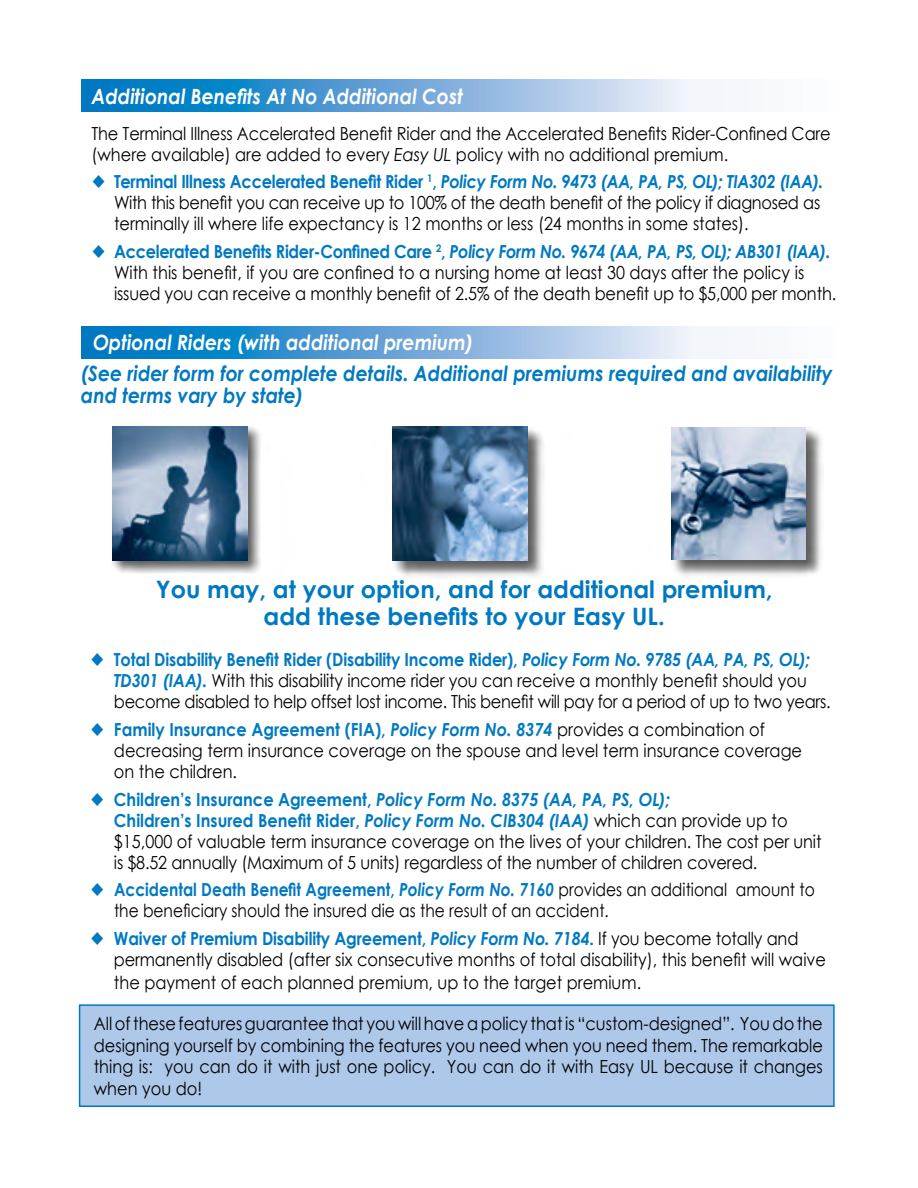
<style>
.page{position:relative;width:918px;height:1188px;background:#fff}
.page>*{position:absolute;margin:0;border:0;box-sizing:border-box;transform-origin:0 0}
.t1{font:700 24px/27px "Century Gothic";color:#0079c1;text-align:center}
.t2{font:italic 700 21px/22.5px "Century Gothic";color:#0079c1;scale:.9 1}
.t3{font:italic 700 21px "Century Gothic";color:#fff;scale:.9 1}
.t4{font:18px/21px "Century Gothic";color:#000;scale:.9 1}
.t5{font:18px/21px "Century Gothic";letter-spacing:-.02em;color:#000;scale:.9 1}
.t6{font:18px/21px "Century Gothic";color:#000;scale:.86 1}
.s1{font-style:italic}
.s2{font-weight:700;color:#0079c1}
.s3{font-weight:700;font-style:italic;color:#0079c1}
</style>
<div class="page">
<svg style="left:81px;top:80px;width:644px;height:32px;background:#6cacdb"></svg>
<svg style="left:81px;top:326px;width:649px;height:32px;background:#6cacdb"></svg>
<div style="left:80px;top:1005px;width:754px;height:101px;background:#adc8e9"></div>
<div style="left:79px;top:1004px;width:756px;height:103px;border:2px solid #0079c1"></div>
<div style="left:111px;top:424px;width:150px;height:150px;background:#000;opacity:.4"></div>
<img style="left:113px;top:426px;width:134px;height:134px">
<div style="left:395px;top:429px;width:150px;height:150px;background:#000;opacity:.4"></div>
<img style="left:393px;top:427px;width:134px;height:133px">
<div style="left:674px;top:429px;width:150px;height:150px;background:#000;opacity:.4"></div>
<img style="left:671px;top:427px;width:134px;height:133px">
<p class="t3" style="left:92px;top:80px;width:414px">Additional Benefits At No Additional Cost</p>
<p class="t4" style="left:92px;top:122px;width:823px">The Terminal Illness Accelerated Benefit Rider and the Accelerated Benefits Rider-Confined Care (where available) are added to every <span class="s1">Easy UL</span> policy with no additional premium.</p>
<p class="t4" style="left:114px;top:171px;width:790px"><span class="s2">Terminal Illness Accelerated Benefit Rider</span> <sup>1</sup><span class="s2">,</span> <span class="s3">Policy Form No. 9473 (AA, PA, PS, OL); TIA302 (IAA).<br></span>With this benefit you can receive up to 100% of the death benefit of the policy if diagnosed as terminally ill where life expectancy is 12 months or less (24 months in some states).</p>
<p class="t4" style="left:114px;top:241px;width:804px"><span class="s2">Accelerated Benefits Rider-Confined Care</span> <sup>2</sup><span class="s2">,</span> <span class="s3">Policy Form No. 9674 (AA, PA, PS, OL); AB301 (IAA).<br></span>With this benefit, if you are confined to a nursing home at least 30 days after the policy is issued you can receive a monthly benefit of 2.5% of the death benefit up to $5,000 per month.</p>
<p class="t3" style="left:93px;top:327px;width:424px">Optional Riders (with additional premium)</p>
<p class="t2" style="left:81px;top:361px;width:837px">(See rider form for complete details. Additional premiums required and availability and terms vary by state)</p>
<h1 class="t1" style="left:156px;top:574px;width:618px">You may, at your option, and for additional premium, add these benefits to your Easy UL.</h1>
<p class="t5" style="left:114px;top:649px;width:798px"><span class="s2">Total Disability Benefit Rider (Disability Income Rider),</span> <span class="s3">Policy Form No. 9785 (AA, PA, PS, OL);<br>TD301 (IAA).</span> With this disability income rider you can receive a monthly benefit should you become disabled to help offset lost income. This benefit will pay for a period of up to two years.</p>
<p class="t4" style="left:114px;top:718px;width:766px"><span class="s2">Family Insurance Agreement (FIA),</span> <span class="s3">Policy Form No. 8374</span> provides a combination of decreasing term insurance coverage on the spouse and level term insurance coverage on the children.</p>
<p class="t4" style="left:114px;top:788px;width:788px"><span class="s2">Children’s Insurance Agreement,</span> <span class="s3">Policy Form No. 8375 (AA, PA, PS, OL);<br></span><span class="s2">Children’s Insured Benefit Rider,</span> <span class="s3">Policy Form No. CIB304 (IAA)</span> which can provide up to $15,000 of valuable term insurance coverage on the lives of your children. The cost per unit is $8.52 annually (Maximum of 5 units) regardless of the number of children covered.</p>
<p class="t6" style="left:114px;top:879px;width:816px"><span class="s2">Accidental Death Benefit Agreement,</span> <span class="s3">Policy Form No. 7160</span> provides an additional amount to the beneficiary should the insured die as the result of an accident.</p>
<p class="t4" style="left:114px;top:927px;width:793px;line-height:21.8px"><span class="s2">Waiver of Premium Disability Agreement,</span> <span class="s3">Policy Form No. 7184</span><span class="s2">.</span> If you become totally and permanently disabled (after six consecutive months of total disability), this benefit will waive the payment of each planned premium, up to the target premium.</p>
<p class="t4" style="left:94px;top:1012px;width:812px;line-height:21.6px;text-align:justify">All of these features guarantee that you will have a policy that is “custom-designed”. You do the designing yourself by combining the features you need when you need them. The remarkable thing is: you can do it with just one policy. You can do it with Easy UL because it changes when you do!</p>
</div>
